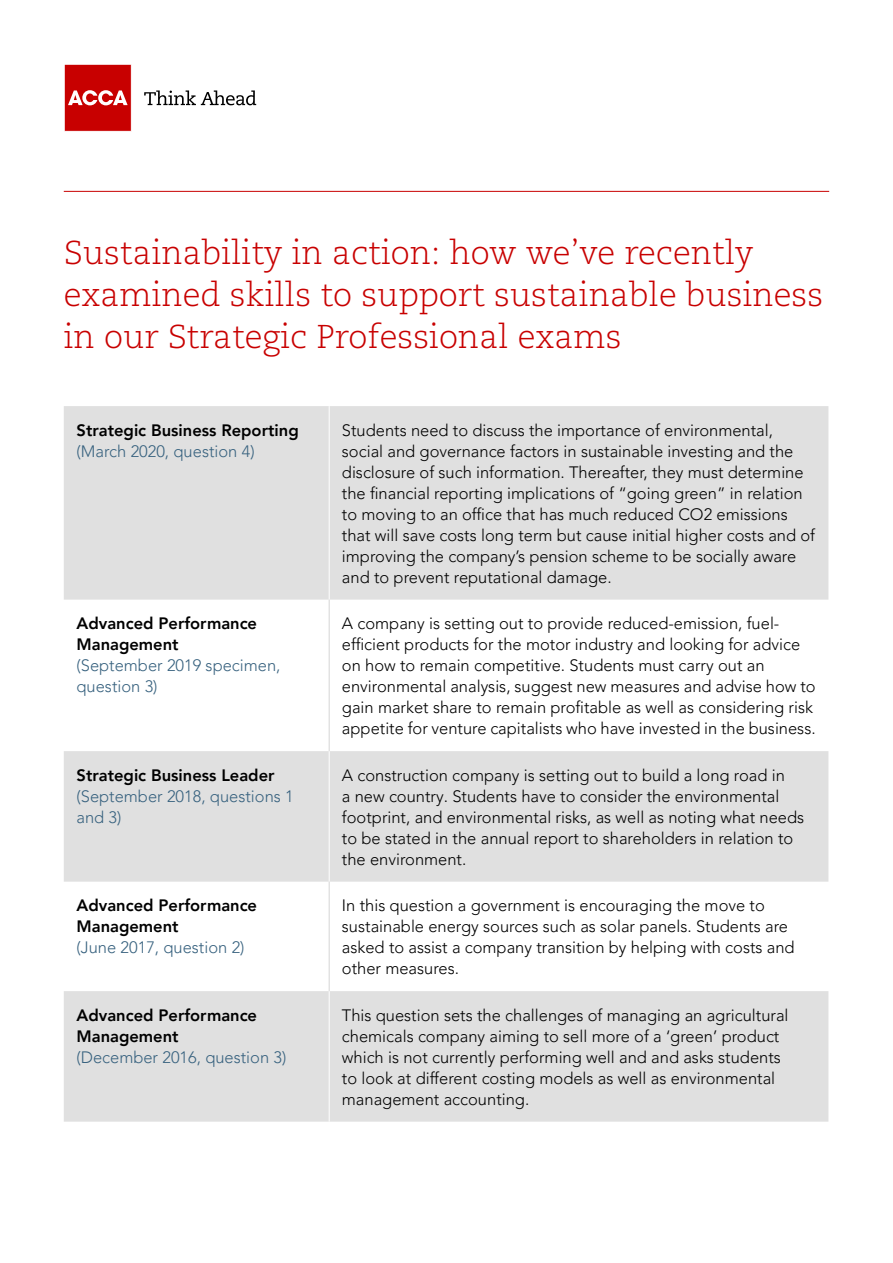
<style>
.page{position:relative;width:893px;height:1263px;background:#fff}
.page>*{position:absolute;margin:0;border:0;box-sizing:border-box;transform-origin:0 0}
.t1{font:300 33px/42px "Caecilia";color:#c80000}
.t2{font:300 16.5px/21px "Avenir LT Pro";color:#000}
.t3{font:800 16.5px/21px "Avenir LT Pro";color:#000}
.t4{font:300 16.5px/21px "Avenir LT Pro";color:#38627f}
</style>
<div class="page">
<svg style="left:64px;top:64px;width:68px;height:68px;background:#d02626"></svg>
<svg style="left:144px;top:90px;width:112px;height:15px"></svg>
<hr style="left:64px;top:191px;width:765px;height:1px;background:#c80000">
<svg style="left:64px;top:406px;width:764px;height:716px;fill:#e0e0e0"></svg>
<hr style="left:329px;top:406px;width:1px;height:194px;background:#fff">
<hr style="left:329px;top:751px;width:1px;height:131px;background:#fff">
<hr style="left:329px;top:991px;width:1px;height:131px;background:#fff">
<hr style="left:329px;top:882px;width:1px;height:109px;background:#d6d6d6">
<hr style="left:329px;top:600px;width:1px;height:151px;background:#d6d6d6">
<h1 class="t1" style="left:64px;top:233px;width:761px">Sustainability in action: how we’ve recently examined skills to support sustainable business in our Strategic Professional exams</h1>
<p class="t3" style="left:77px;top:419px;width:224px">Strategic Business Reporting</p>
<p class="t4" style="left:77px;top:440px;width:180px">(March 2020, question 4)</p>
<p class="t2" style="left:342px;top:419px;width:475px">Students need to discuss the importance of environmental, social and governance factors in sustainable investing and the disclosure of such information. Thereafter, they must determine the financial reporting implications of “going green” in relation to moving to an office that has much reduced CO2 emissions that will save costs long term but cause initial higher costs and of improving the company’s pension scheme to be socially aware and to prevent reputational damage.</p>
<p class="t3" style="left:77px;top:613px;width:182px">Advanced Performance<br>Management</p>
<p class="t4" style="left:77px;top:655px;width:205px">(September 2019 specimen, question 3)</p>
<p class="t2" style="left:342px;top:613px;width:475px">A company is setting out to provide reduced-emission, fuel&shy;efficient products for the motor industry and looking for advice on how to remain competitive. Students must carry out an environmental analysis, suggest new measures and advise how to gain market share to remain profitable as well as considering risk appetite for venture capitalists who have invested in the business.</p>
<p class="t3" style="left:77px;top:764px;width:200px">Strategic Business Leader</p>
<p class="t4" style="left:77px;top:785px;width:219px">(September 2018, questions 1 and 3)</p>
<p class="t2" style="left:342px;top:764px;width:464px">A construction company is setting out to build a long road in<br>a new country. Students have to consider the environmental footprint, and environmental risks, as well as noting what needs to be stated in the annual report to shareholders in relation to the environment.</p>
<p class="t3" style="left:77px;top:895px;width:182px">Advanced Performance<br>Management</p>
<p class="t4" style="left:77px;top:937px;width:170px">(June 2017, question 2)</p>
<p class="t2" style="left:342px;top:895px;width:454px">In this question a government is encouraging the move to sustainable energy sources such as solar panels. Students are asked to assist a company transition by helping with costs and other measures.</p>
<p class="t3" style="left:77px;top:1005px;width:182px">Advanced Performance<br>Management</p>
<p class="t4" style="left:77px;top:1047px;width:211px">(December 2016, question 3)</p>
<p class="t2" style="left:342px;top:1005px;width:448px">This question sets the challenges of managing an agricultural chemicals company aiming to sell more of a ‘green’ product which is not currently performing well and and asks students to look at different costing models as well as environmental management accounting.</p>
</div>
